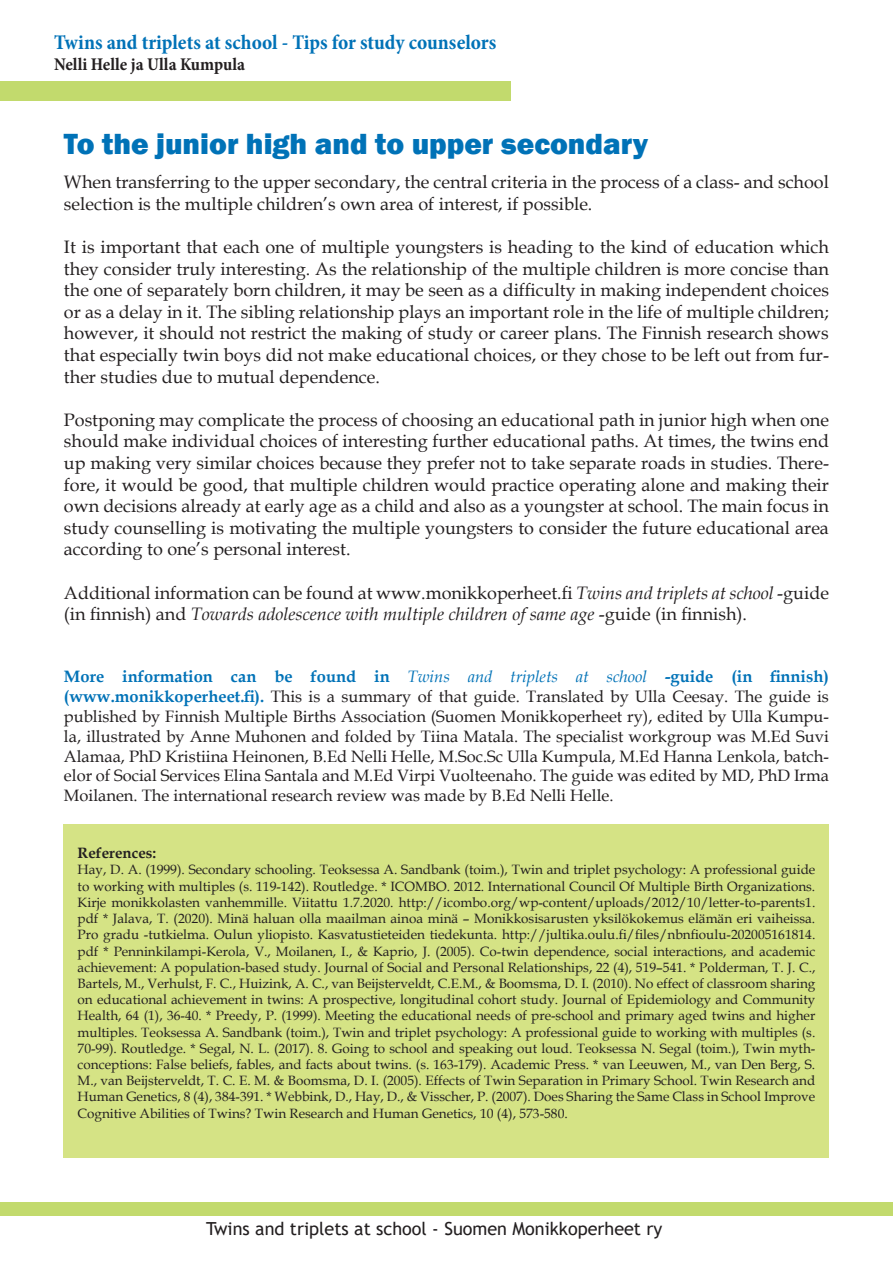
<style>
.page{position:relative;width:893px;height:1263px;background:#fff}
.page>*{position:absolute;margin:0;border:0;box-sizing:border-box;transform-origin:0 0}
.Otsikko_1{font:800 30px "Franklin Gothic";color:#0072b7}
.t1{font:700 condensed 21px "Minion Pro";color:#0072b7}
.t2{font:18px/21.6px "Book Antiqua";color:#231f20}
.t3{font:18px "Trebuchet MS";color:#231f20}
.t4{font:700 condensed 18px "Minion Pro";color:#231f20}
.t5{font:16.5px/19.8px "Book Antiqua";color:#231f20;text-align:justify}
.t6{font:700 15px "Book Antiqua";color:#231f20}
.t7{font:13.5px/16.2px "Book Antiqua";color:#231f20;text-align:justify}
.s1{font-style:italic}
.s2{font-weight:700;color:#0072b7}
.s3{font-style:italic;color:#0072b7}
</style>
<div class="page">
<div style="left:0;top:81px;width:510px;height:20px;background:#c2da6d"></div>
<div style="left:0;top:1202px;width:893px;height:14px;background:#c2da6d"></div>
<div style="left:64px;top:824px;width:765px;height:333px;background:#d5e385"></div>
<h2 class="t1" style="left:54px;top:27px;width:444px">Twins and triplets at school - Tips for study counselors</h2>
<h3 class="t4" style="left:54px;top:52px;width:193px">Nelli Helle ja Ulla Kumpula</h3>
<p class="Otsikko_1" style="left:64px;top:124px;width:586px">To the junior high and to upper secondary</p>
<p class="t2" style="left:64px;top:171px;width:766px">When transferring to the upper secondary, the central criteria in the process of a class- and school selection is the multiple children’s own area of interest, if possible.</p>
<p class="t2" style="left:64px;top:236px;width:766px;text-align:justify">It is important that each one of multiple youngsters is heading to the kind of education which they consider truly interesting. As the relationship of the multiple children is more concise than the one of separately born children, it may be seen as a difficulty in making independent choices or as a delay in it. The sibling relationship plays an important role in the life of multiple children; however, it should not restrict the making of study or career plans. The Finnish research shows that especially twin boys did not make educational choices, or they chose to be left out from fur&shy;ther studies due to mutual dependence.</p>
<p class="t2" style="left:64px;top:408px;width:766px;text-align:justify">Postponing may complicate the process of choosing an educational path in junior high when one should make individual choices of interesting further educational paths. At times, the twins end up making very similar choices because they prefer not to take separate roads in studies. There&shy;fore, it would be good, that multiple children would practice operating alone and making their own decisions already at early age as a child and also as a youngster at school. The main focus in study counselling is motivating the multiple youngsters to consider the future educational area according to one’s personal interest.</p>
<p class="t2" style="left:64px;top:581px;width:766px">Additional information can be found at www.monikkoperheet.fi <span class="s1">Twins and triplets at school</span> -guide (in finnish) and <span class="s1">Towards adolescence with multiple children of same age</span> -guide (in finnish).</p>
<p class="t5" style="left:64px;top:666px;width:766px"><span class="s2">More information can be found in</span> <span class="s3">Twins and triplets at school</span> <span class="s2">-guide (in finnish) (www.monikkoperheet.fi).</span> This is a summary of that guide. Translated by Ulla Ceesay. The guide is published by Finnish Multiple Births Association (Suomen Monikkoperheet ry), edited by Ulla Kumpu&shy;la, illustrated by Anne Muhonen and folded by Tiina Matala. The specialist workgroup was M.Ed Suvi Alamaa, PhD Kristiina Heinonen, B.Ed Nelli Helle, M.Soc.Sc Ulla Kumpula, M.Ed Hanna Lenkola, batch&shy;elor of Social Services Elina Santala and M.Ed Virpi Vuolteenaho. The guide was edited by MD, PhD Irma Moilanen. The international research review was made by B.Ed Nelli Helle.</p>
<p class="t6" style="left:78px;top:843px;width:80px">References:</p>
<p class="t7" style="left:78px;top:861px;width:739px">Hay, D. A. (1999). Secondary schooling. Teoksessa A. Sandbank (toim.), Twin and triplet psychology: A professional guide to working with multiples (s. 119-142). Routledge. * ICOMBO. 2012. International Council Of Multiple Birth Organizations.<br>Kirje monikkolasten vanhemmille. Viitattu 1.7.2020. http://icombo.org/wp-content/uploads/2012/10/letter-to-parents1. pdf * Jalava, T. (2020). Minä haluan olla maailman ainoa minä – Monikkosisarusten yksilökokemus elämän eri vaiheissa.<br>Pro gradu -tutkielma. Oulun yliopisto. Kasvatustieteiden tiedekunta. http://jultika.oulu.fi/files/nbnfioulu-202005161814. pdf * Penninkilampi-Kerola, V., Moilanen, I., &amp; Kaprio, J. (2005). Co-twin dependence, social interactions, and academic achievement: A population-based study. Journal of Social and Personal Relationships, 22 (4), 519–541. * Polderman, T. J. C., Bartels, M., Verhulst, F. C., Huizink, A. C., van Beijsterveldt, C.E.M., &amp; Boomsma, D. I. (2010). No effect of classroom sharing on educational achievement in twins: A prospective, longitudinal cohort study. Journal of Epidemiology and Community Health, 64 (1), 36-40. * Preedy, P. (1999). Meeting the educational needs of pre-school and primary aged twins and higher multiples. Teoksessa A. Sandbank (toim.), Twin and triplet psychology: A professional guide to working with multiples (s.<br>70-99). Routledge. * Segal, N. L. (2017). 8. Going to school and speaking out loud. Teoksessa N. Segal (toim.), Twin myth&shy;conceptions: False beliefs, fables, and facts about twins. (s. 163-179). Academic Press. * van Leeuwen, M., van Den Berg, S.<br>M., van Beijsterveldt, T. C. E. M. &amp; Boomsma, D. I. (2005). Effects of Twin Separation in Primary School. Twin Research and Human Genetics, 8 (4), 384-391. * Webbink, D., Hay, D., &amp; Visscher, P. (2007). Does Sharing the Same Class in School Improve Cognitive Abilities of Twins? Twin Research and Human Genetics, 10 (4), 573-580.</p>
<h3 class="t3" style="left:206px;top:1217px;width:458px">Twins and triplets at school - Suomen Monikkoperheet ry</h3>
</div>
